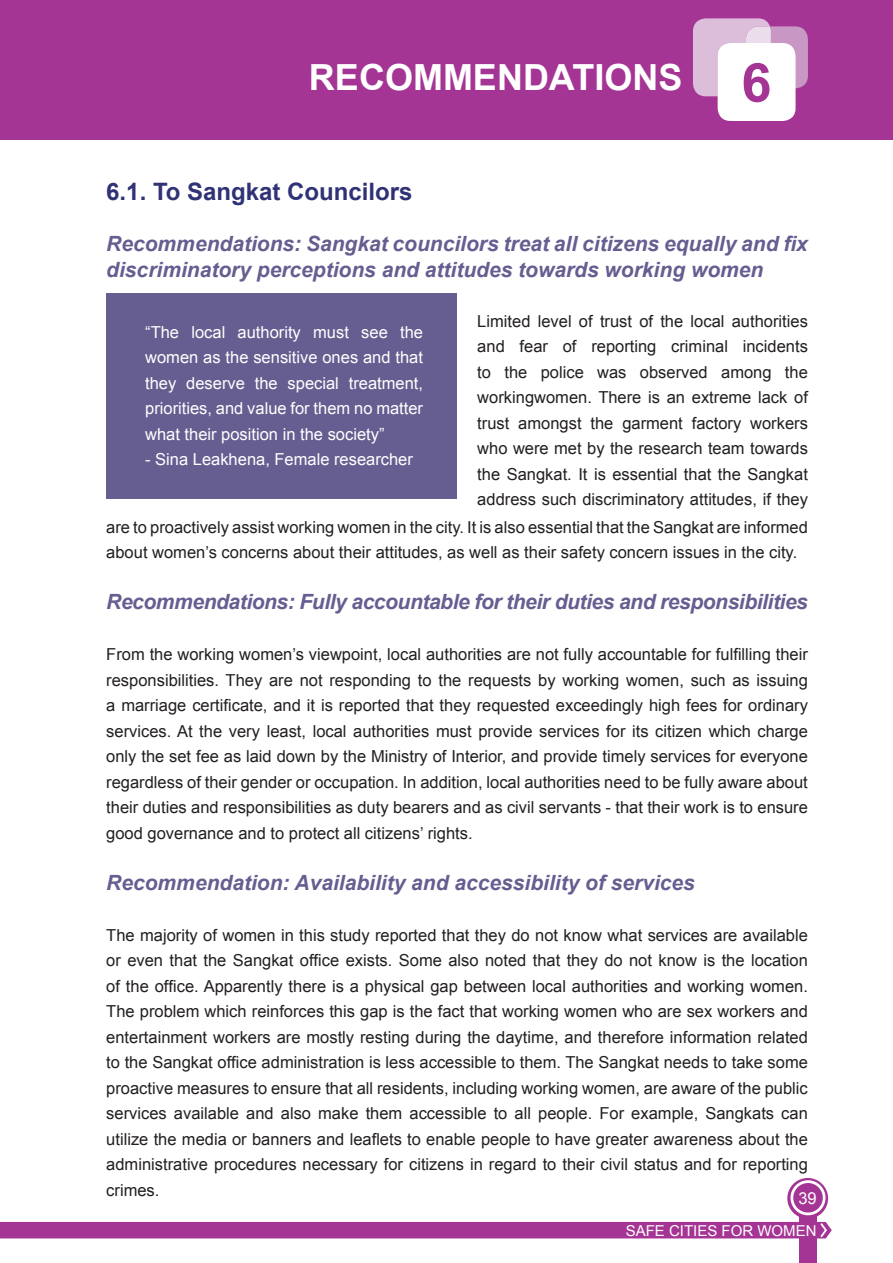
<style>
.page{position:relative;width:893px;height:1263px;background:#fff}
.page>*{position:absolute;margin:0;border:0;box-sizing:border-box;transform-origin:0 0}
.t1{font:700 36px "Arial";color:#fff}
.t2{font:700 24px "Arial";color:#303276}
.t3{font:italic 700 21px/25.5px "Arial";color:#665e91}
.t4{font:italic 700 21px "Arial";letter-spacing:-.02em;color:#665e91}
.t5{font:16.5px/25.5px "Arial";color:#231f20;text-align:justify}
.t6{font:16.5px/25.5px "Arial";color:#fff;text-align:justify}
.t7{font:15px "Arial";color:#fff}
.s1{font-size:54px;color:#a53594}
</style>
<div class="page">
<div style="left:799px;top:1211px;width:18px;height:52px;background:#a53594"></div>
<svg style="left:787px;top:1178px;width:41px;height:41px"></svg>
<svg style="left:790px;top:1180px;width:35px;height:35px"></svg>
<div style="left:0;top:1222px;width:832px;height:16px;background:#a53594"></div>
<div style="left:0;top:0;width:893px;height:139px;background:#a53594"></div>
<div style="left:718px;top:43px;width:77px;height:78px;background:#fff;border-radius:13px"></div>
<svg style="left:693px;top:18px;width:115px;height:78px"></svg>
<div style="left:106px;top:293px;width:351px;height:206px;background:#665e91"></div>
<h1 class="t1" style="left:309px;top:53px;width:464px">RECOMMENDATIONS <span class="s1">6</span></h1>
<h2 class="t2" style="left:106px;top:176px;width:308px">6.1. To Sangkat Councilors</h2>
<p class="t3" style="left:106px;top:232px;width:703px">Recommendations: Sangkat councilors treat all citizens equally and fix discriminatory perceptions and attitudes towards working women</p>
<p class="t5" style="left:477px;top:308px;width:332px">Limited level of trust of the local authorities and fear of reporting criminal incidents to the police was observed among the workingwomen. There is an extreme lack of trust amongst the garment factory workers who were met by the research team towards the Sangkat. It is essential that the Sangkat address such discriminatory attitudes, if they</p>
<p class="t5" style="left:106px;top:514px;width:703px">are to proactively assist working women in the city. It is also essential that the Sangkat are informed about women’s concerns about their attitudes, as well as their safety concern issues in the city.</p>
<p class="t4" style="left:106px;top:588px;width:703px">Recommendations: Fully accountable for their duties and responsibilities</p>
<p class="t5" style="left:106px;top:642px;width:703px">From the working women’s viewpoint, local authorities are not fully accountable for fulfilling their responsibilities. They are not responding to the requests by working women, such as issuing a marriage certificate, and it is reported that they requested exceedingly high fees for ordinary services. At the very least, local authorities must provide services for its citizen which charge only the set fee as laid down by the Ministry of Interior, and provide timely services for everyone regardless of their gender or occupation. In addition, local authorities need to be fully aware about their duties and responsibilities as duty bearers and as civil servants - that their work is to ensure good governance and to protect all citizens’ rights.</p>
<p class="t3" style="left:106px;top:871px;width:590px">Recommendation: Availability and accessibility of services</p>
<p class="t5" style="left:106px;top:923px;width:703px">The majority of women in this study reported that they do not know what services are available or even that the Sangkat office exists. Some also noted that they do not know is the location of the office. Apparently there is a physical gap between local authorities and working women.<br>The problem which reinforces this gap is the fact that working women who are sex workers and entertainment workers are mostly resting during the daytime, and therefore information related to the Sangkat office administration is less accessible to them. The Sangkat needs to take some proactive measures to ensure that all residents, including working women, are aware of the public services available and also make them accessible to all people. For example, Sangkats can utilize the media or banners and leaflets to enable people to have greater awareness about the administrative procedures necessary for citizens in regard to their civil status and for reporting crimes.</p>
<p class="t6" style="left:145px;top:319px;width:279px">“The local authority must see the women as the sensitive ones and that they deserve the special treatment, priorities, and value for them no matter what their position in the society”</p>
<p class="t6" style="left:145px;top:447px;width:269px">- Sina Leakhena, Female researcher</p>
<p class="t6" style="left:798px;top:1186px;width:20px">39</p>
<p class="t7" style="left:626px;top:1220px;width:192px">SAFE CITIES FOR WOMEN</p>
</div>
